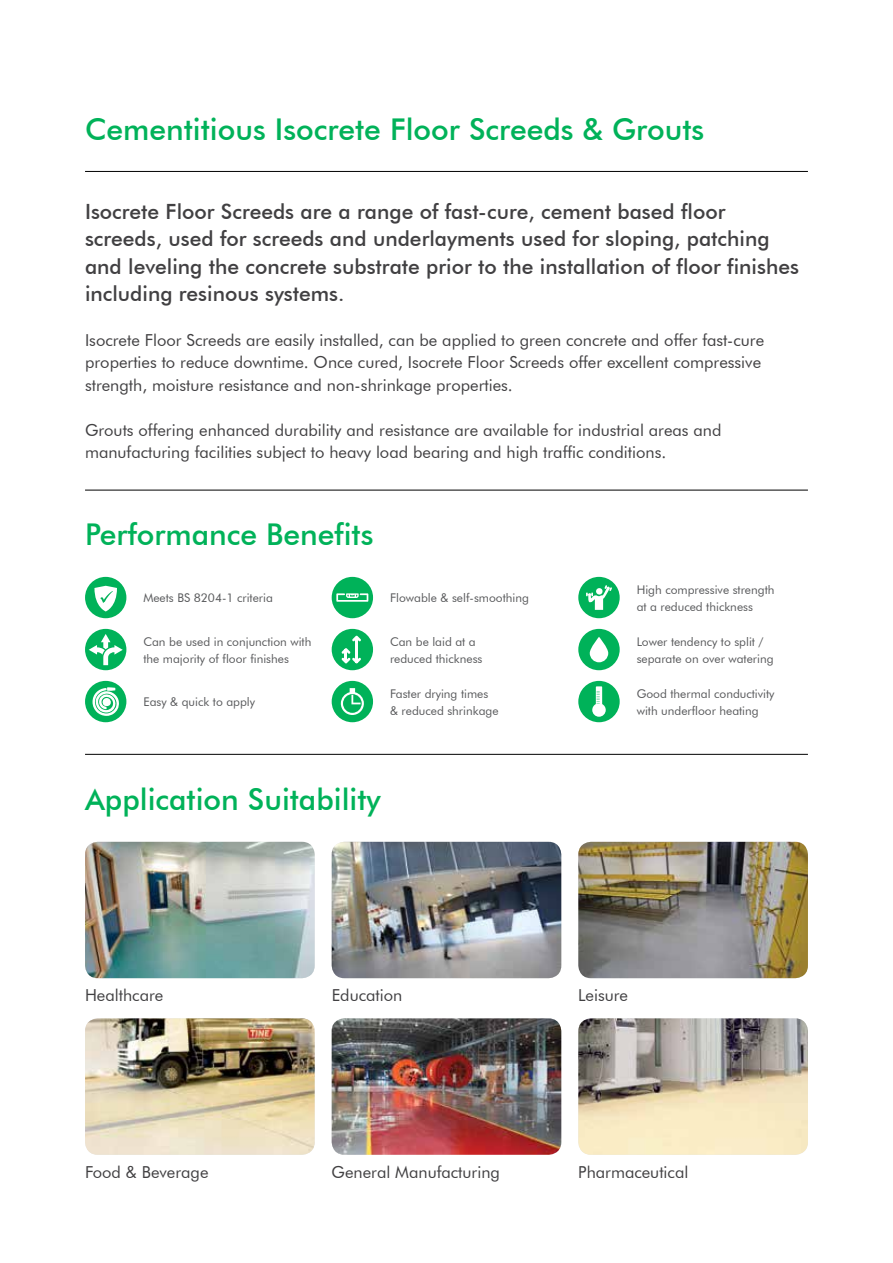
<style>
.page{position:relative;width:893px;height:1263px;background:#fff}
.page>*{position:absolute;margin:0;border:0;box-sizing:border-box;transform-origin:0 0}
.t1{font:500 30px "Futura BT";color:#00b259}
.t2{font:500 21px/27px "Futura BT";color:#414042}
.t3{font:16.5px/22.5px "Futura BT";color:#414042}
.t4{font:12px/16.8px "Futura BT";color:#58595b}
</style>
<div class="page">
<hr style="left:85px;top:171px;width:723px;height:1px;background:#000">
<hr style="left:85px;top:490px;width:723px;height:1px;background:#000">
<hr style="left:85px;top:754px;width:723px;height:1px;background:#000">
<img style="left:85px;top:842px;width:230px;height:136px">
<img style="left:332px;top:842px;width:229px;height:136px">
<img style="left:578px;top:842px;width:230px;height:136px">
<img style="left:85px;top:1018px;width:230px;height:137px">
<img style="left:332px;top:1018px;width:229px;height:137px">
<img style="left:578px;top:1018px;width:230px;height:137px">
<div style="left:85px;top:577px;width:41px;height:41px;background:#00b259;border-radius:50%"></div>
<svg style="left:94px;top:586px;width:23px;height:25px"></svg>
<div style="left:332px;top:577px;width:41px;height:41px;background:#00b259;border-radius:50%"></div>
<svg style="left:336px;top:593px;width:32px;height:9px"></svg>
<div style="left:578px;top:577px;width:42px;height:41px;background:#00b259;border-radius:50%"></div>
<svg style="left:586px;top:585px;width:26px;height:25px"></svg>
<div style="left:596px;top:588px;width:7px;height:7px;background:#fff;border-radius:3px"></div>
<div style="left:85px;top:629px;width:41px;height:41px;background:#00b259;border-radius:50%"></div>
<svg style="left:89px;top:634px;width:34px;height:31px"></svg>
<div style="left:332px;top:629px;width:41px;height:41px;background:#00b259;border-radius:50%"></div>
<hr style="left:355px;top:637px;width:3px;height:25px;background:#fff">
<svg style="left:352px;top:635px;width:9px;height:6px"></svg>
<svg style="left:341px;top:648px;width:20px;height:15px"></svg>
<div style="left:578px;top:629px;width:42px;height:41px;background:#00b259;border-radius:50%"></div>
<svg style="left:590px;top:637px;width:18px;height:25px"></svg>
<div style="left:85px;top:681px;width:41px;height:41px;background:#00b259;border-radius:50%"></div>
<svg style="left:92px;top:687px;width:27px;height:29px"></svg>
<div style="left:332px;top:681px;width:41px;height:41px;background:#00b259;border-radius:50%"></div>
<svg style="left:341px;top:688px;width:23px;height:27px"></svg>
<div style="left:578px;top:681px;width:42px;height:41px;background:#00b259;border-radius:50%"></div>
<svg style="left:592px;top:686px;width:14px;height:31px"></svg>
<h1 class="t1" style="left:85px;top:111px;width:621px">Cementitious Isocrete Floor Screeds &amp; Grouts</h1>
<p class="t2" style="left:85px;top:198px;width:715px">Isocrete Floor Screeds are a range of fast-cure, cement based floor screeds, used for screeds and underlayments used for sloping, patching and leveling the concrete substrate prior to the installation of floor finishes including resinous systems.</p>
<p class="t3" style="left:85px;top:328px;width:681px">Isocrete Floor Screeds are easily installed, can be applied to green concrete and offer fast-cure properties to reduce downtime. Once cured, Isocrete Floor Screeds offer excellent compressive strength, moisture resistance and non-shrinkage properties.</p>
<p class="t3" style="left:85px;top:418px;width:638px">Grouts offering enhanced durability and resistance are available for industrial areas and manufacturing facilities subject to heavy load bearing and high traffic conditions.</p>
<h1 class="t1" style="left:85px;top:516px;width:290px">Performance Benefits</h1>
<p class="t4" style="left:143px;top:589px;width:131px">Meets BS 8204-1 criteria</p>
<p class="t4" style="left:390px;top:589px;width:140px">Flowable &amp; self-smoothing</p>
<p class="t4" style="left:637px;top:581px;width:139px">High compressive strength at a reduced thickness</p>
<p class="t4" style="left:143px;top:633px;width:169px">Can be used in conjunction with the majority of floor finishes</p>
<p class="t4" style="left:390px;top:633px;width:94px">Can be laid at a reduced thickness</p>
<p class="t4" style="left:637px;top:633px;width:138px">Lower tendency to split / separate on over watering</p>
<p class="t4" style="left:143px;top:693px;width:113px">Easy &amp; quick to apply</p>
<p class="t4" style="left:390px;top:685px;width:110px">Faster drying times &amp; reduced shrinkage</p>
<p class="t4" style="left:637px;top:685px;width:139px">Good thermal conductivity with underfloor heating</p>
<h1 class="t1" style="left:85px;top:781px;width:297px">Application Suitability</h1>
<p class="t3" style="left:85px;top:984px;width:80px">Healthcare</p>
<p class="t3" style="left:332px;top:984px;width:72px">Education</p>
<p class="t3" style="left:578px;top:984px;width:51px">Leisure</p>
<p class="t3" style="left:85px;top:1161px;width:125px">Food &amp; Beverage</p>
<p class="t3" style="left:332px;top:1161px;width:170px">General Manufacturing</p>
<p class="t3" style="left:578px;top:1161px;width:112px">Pharmaceutical</p>
</div>
